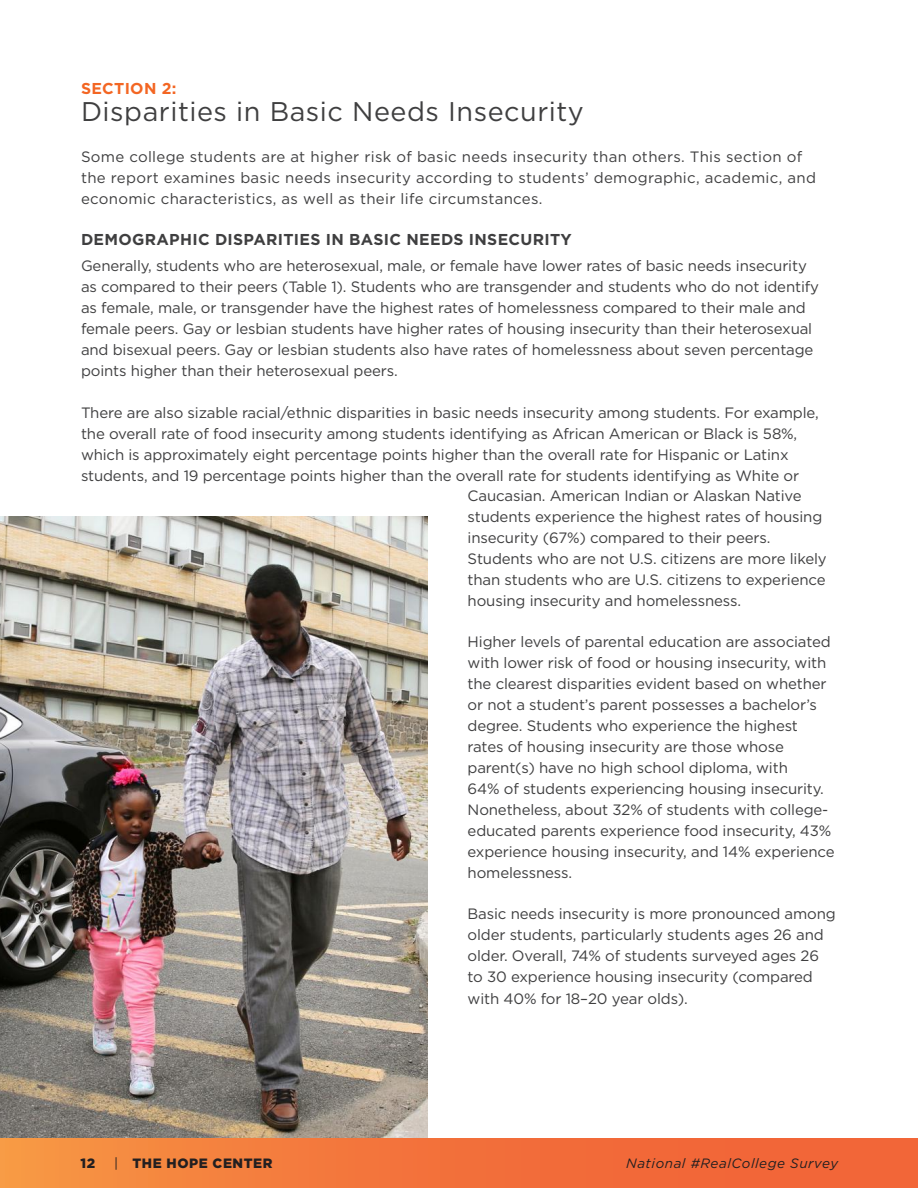
<style>
.page{position:relative;width:918px;height:1188px;background:#fff}
.page>*{position:absolute;margin:0;border:0;box-sizing:border-box;transform-origin:0 0}
.t1{font:27px "Gotham";letter-spacing:.02em;color:#3f3f40}
.category_caps{font:700 15.75px "Gotham";letter-spacing:.02em;color:#3f3f40}
.section{font:700 15.75px "Gotham";letter-spacing:.02em;color:#f36623}
.Body{font:15px/21px "Gotham";letter-spacing:-.01em;color:#3f3f40}
.Body-2{font:15px/21px "Gotham";letter-spacing:.02em;color:#3f3f40}
.t2{font:italic 13.5px "Gotham";letter-spacing:.04em;color:#231f20}
.t3{font:900 13.5px "Gotham";letter-spacing:.04em;color:#231f20}
.s1{font-weight:400}
</style>
<div class="page">
<img style="left:0;top:517px;width:428px;height:621px">
<div style="left:0;top:1138px;width:918px;height:50px;background:linear-gradient(to right,#f68f42,#f15b35)"></div>
<p class="section" style="left:81px;top:78px;width:97px">SECTION 2:</p>
<p class="t1" style="left:81px;top:94px;width:504px">Disparities in Basic Needs Insecurity</p>
<p class="Body-2" style="left:81px;top:146px;width:737px">Some college students are at higher risk of basic needs insecurity than others. This section of the report examines basic needs insecurity according to students’ demographic, academic, and economic characteristics, as well as their life circumstances.</p>
<p class="category_caps" style="left:81px;top:229px;width:492px">DEMOGRAPHIC DISPARITIES IN BASIC NEEDS INSECURITY</p>
<p class="Body" style="left:81px;top:255px;width:740px">Generally, students who are heterosexual, male, or female have lower rates of basic needs insecurity as compared to their peers (Table 1). Students who are transgender and students who do not identify as female, male, or transgender have the highest rates of homelessness compared to their male and female peers. Gay or lesbian students have higher rates of housing insecurity than their heterosexual and bisexual peers. Gay or lesbian students also have rates of homelessness about seven percentage points higher than their heterosexual peers.</p>
<p class="Body" style="left:81px;top:402px;width:739px">There are also sizable racial/ethnic disparities in basic needs insecurity among students. For example,</p>
<p class="Body" style="left:81px;top:423px;width:718px">the overall rate of food insecurity among students identifying as African American or Black is 58%,</p>
<p class="Body" style="left:81px;top:444px;width:709px">which is approximately eight percentage points higher than the overall rate for Hispanic or Latinx</p>
<p class="Body" style="left:81px;top:465px;width:720px">students, and 19 percentage points higher than the overall rate for students identifying as White or</p>
<p class="Body" style="left:468px;top:485px;width:335px">Caucasian. American Indian or Alaskan Native</p>
<p class="Body" style="left:468px;top:506px;width:356px">students experience the highest rates of housing</p>
<p class="Body" style="left:468px;top:527px;width:304px">insecurity (67%) compared to their peers.</p>
<p class="Body" style="left:468px;top:548px;width:361px">Students who are not U.S. citizens are more likely</p>
<p class="Body" style="left:468px;top:569px;width:360px">than students who are U.S. citizens to experience</p>
<p class="Body" style="left:468px;top:590px;width:275px">housing insecurity and homelessness.</p>
<p class="Body" style="left:468px;top:631px;width:369px">Higher levels of parental education are associated with lower risk of food or housing insecurity, with the clearest disparities evident based on whether or not a student’s parent possesses a bachelor’s degree. Students who experience the highest rates of housing insecurity are those whose parent(s) have no high school diploma, with<br>64% of students experiencing housing insecurity.<br>Nonetheless, about 32% of students with college&shy;educated parents experience food insecurity, 43% experience housing insecurity, and 14% experience homelessness.</p>
<p class="Body" style="left:468px;top:903px;width:370px">Basic needs insecurity is more pronounced among older students, particularly students ages 26 and older. Overall, 74% of students surveyed ages 26 to 30 experience housing insecurity (compared with 40% for 18–20 year olds).</p>
<p class="t3" style="left:81px;top:1153px;width:16px">12</p>
<p class="t3" style="left:114px;top:1153px;width:160px"><span class="s1">|</span> THE HOPE CENTER</p>
<p class="t2" style="left:626px;top:1154px;width:213px">National #RealCollege Survey</p>
</div>
